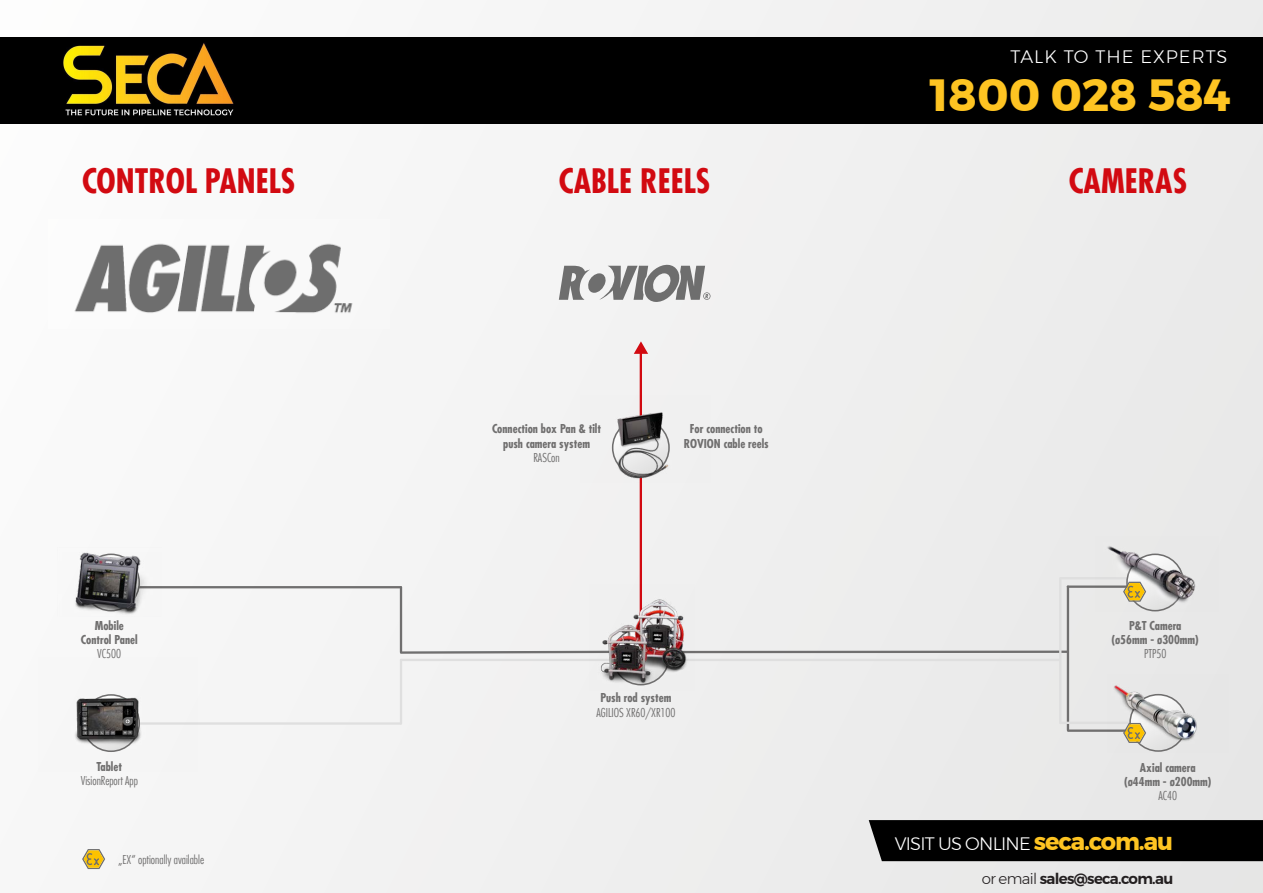
<style>
.page{position:relative;width:1263px;height:893px;background:#f1f1f1}
.page>*{position:absolute;margin:0;border:0;box-sizing:border-box;transform-origin:0 0}
.t1{font:700 45px "Montserrat";color:#fec422}
.t2{font:700 condensed 33px "Futura Com";color:#d20a11}
.t3{font:300 18px "Montserrat";letter-spacing:-.045em;color:#fff}
.t4{font:300 18px "Montserrat";letter-spacing:.055em;color:#fff}
.t5{font:600 15px "Montserrat";letter-spacing:-.045em;color:#231f20}
.t6{font:700 condensed 12px/14.4px "Futura Com";color:#706f6f;text-align:center}
.t7{font:300 condensed 12px "Futura Com";color:#706f6f}
.s1{font-weight:700;font-size:24px;color:#fec422}
.s2{font-weight:300}
</style>
<div class="page">
<svg style="left:559px;top:265px;width:151px;height:37px"></svg>
<hr style="left:400px;top:587px;width:2px;height:65px;background:#706f6f">
<hr style="left:1061px;top:577px;width:69px;height:2px;background:#dfdfdf">
<hr style="left:1068px;top:585px;width:61px;height:3px;background:#706f6f">
<hr style="left:138px;top:586px;width:263px;height:2px;background:#706f6f">
<hr style="left:1067px;top:587px;width:2px;height:143px;background:#706f6f">
<hr style="left:400px;top:660px;width:2px;height:63px;background:#dfdfdf">
<hr style="left:138px;top:722px;width:263px;height:3px;background:#dfdfdf">
<hr style="left:1068px;top:729px;width:64px;height:3px;background:#706f6f">
<hr style="left:1060px;top:722px;width:68px;height:2px;background:#dfdfdf">
<hr style="left:1059px;top:578px;width:2px;height:145px;background:#dfdfdf">
<hr style="left:640px;top:352px;width:2px;height:283px;background:#d20a11">
<svg style="left:399px;top:628px;width:668px;height:57px"></svg>
<svg style="left:634px;top:341px;width:14px;height:13px"></svg>
<img style="left:75px;top:552px;width:86px;height:62px">
<img style="left:75px;top:694px;width:66px;height:58px">
<img style="left:590px;top:584px;width:105px;height:102px">
<div style="left:1107px;top:674px;width:121px;height:79px;background:#e7e7e7"></div>
<img style="left:1095px;top:545px;width:104px;height:67px">
<svg style="left:1123px;top:554px;width:61px;height:57px"></svg>
<svg style="left:1123px;top:694px;width:64px;height:58px"></svg>
<svg style="left:82px;top:849px;width:23px;height:20px"></svg>
<img style="left:611px;top:396px;width:59px;height:86px">
<div style="left:869px;top:820px;width:394px;height:41px;background:#000"></div>
<img style="left:49px;top:219px;width:304px;height:109px">
<div style="left:0;top:38px;width:1263px;height:86px;background:#000"></div>
<img style="left:42px;top:42px;width:214px;height:77px">
<h3 class="t4" style="left:1010px;top:43px;width:218px">TALK TO THE EXPERTS</h3>
<h1 class="t1" style="left:930px;top:59px;width:302px">1800 028 584</h1>
<h2 class="t2" style="left:82px;top:159px;width:215px">CONTROL PANELS</h2>
<h2 class="t2" style="left:559px;top:159px;width:153px">CABLE REELS</h2>
<h2 class="t2" style="left:1069px;top:159px;width:120px">CAMERAS</h2>
<p class="t6" style="left:81px;top:618px;width:58px">Mobile<br>Control Panel</p>
<p class="t7" style="left:97px;top:646px;width:25px">VC500</p>
<p class="t6" style="left:96px;top:759px;width:27px">Tablet</p>
<p class="t7" style="left:81px;top:773px;width:59px">VisionReport App</p>
<p class="t7" style="left:118px;top:852px;width:87px">„EX“ optionally available</p>
<p class="t6" style="left:492px;top:422px;width:111px">Connection box Pan &amp; tilt push camera system</p>
<p class="t7" style="left:533px;top:450px;width:28px">RASCon</p>
<p class="t6" style="left:684px;top:422px;width:86px">For connection to<br>ROVION cable reels</p>
<p class="t6" style="left:600px;top:691px;width:72px">Push rod system</p>
<p class="t7" style="left:596px;top:704px;width:81px">AGILIOS XR60/XR100</p>
<p class="t6" style="left:1111px;top:618px;width:89px">P&amp;T Camera (ø56mm - ø300mm)</p>
<p class="t7" style="left:1144px;top:646px;width:24px">PTP50</p>
<p class="t6" style="left:1124px;top:760px;width:89px">Axial camera (ø44mm - ø200mm)</p>
<p class="t7" style="left:1158px;top:788px;width:20px">AC40</p>
<h3 class="t3" style="left:895px;top:830px;width:280px">VISIT US ONLINE <span class="s1">seca.com.au</span></h3>
<p class="t5" style="left:982px;top:867px;width:193px"><span class="s2">or email</span> sales@seca.com.au</p>
</div>
